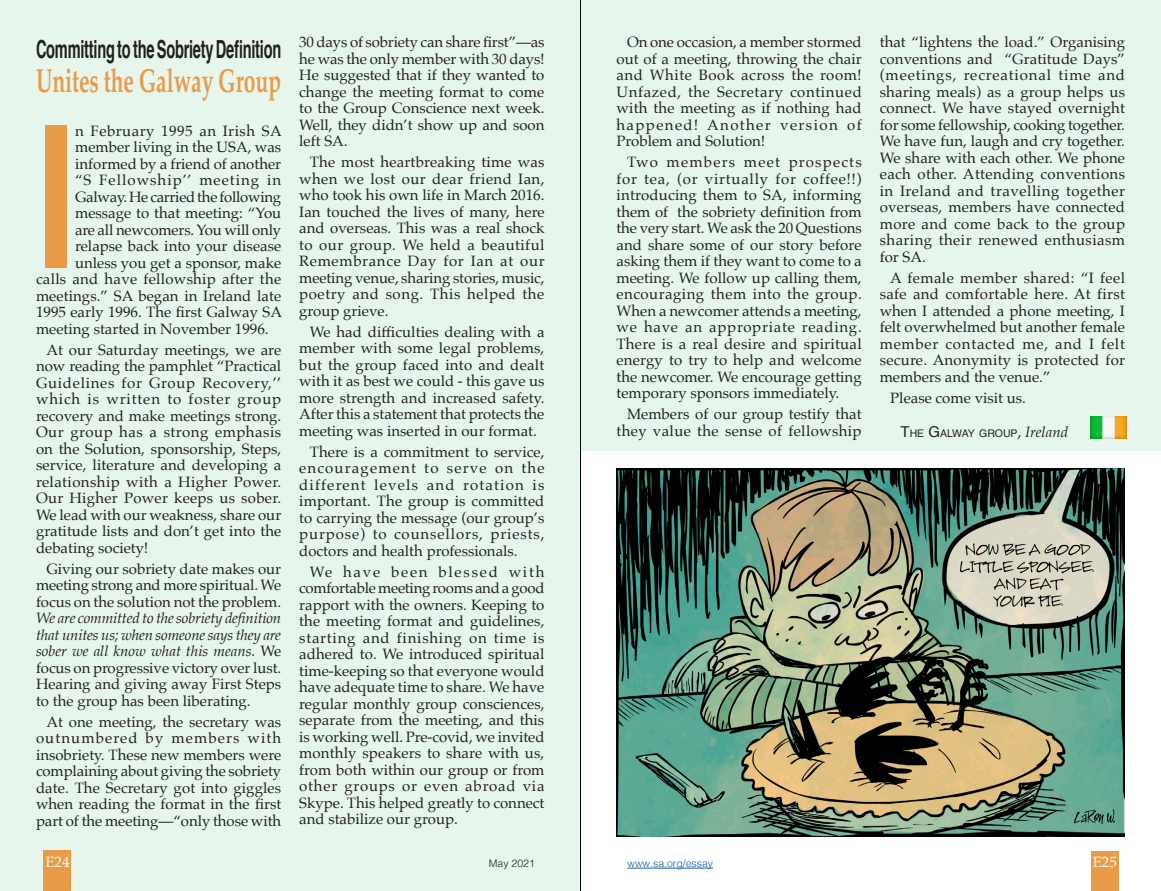
<style>
.page{position:relative;width:1161px;height:891px;background:#fff}
.page>*{position:absolute;margin:0;border:0;box-sizing:border-box;transform-origin:0 0}
.Body_Serif_1{font:700 198.45px "Helvetica";color:#ea9b47;scale:.71 1}
.Body_Serif_1-2{font:700 33.3px "Palatino";color:#ea9b47;scale:.63 1}
.Body_Sans_1{font:700 24.9px "Helvetica";letter-spacing:-.015em;color:#231f20;scale:.59 1}
.Body_Serif_1-3{font:15px/16.5px "Palatino";color:#231f20;text-align:justify}
.Body_Serif_1-4{font:15px/16.5px "Palatino";letter-spacing:.025em;color:#231f20;text-align:right}
.Body_Serif_1-5{font:15px "Palatino";letter-spacing:.02em;color:#231f20}
.Body_Serif_1-6{font:15px "Palatino";letter-spacing:-.02em;color:#231f20}
.Body_Serif_1-7{font:15px "Palatino";letter-spacing:.065em;color:#231f20}
.Body_Serif_1-8{font:15px "Palatino";letter-spacing:.035em;color:#231f20}
.t1{font:15px "Palatino";color:#fff}
.Body_Serif_1-9{font:10.5px "Helvetica";color:#231f20}
.t2{font:300 10.5px "Helvetica";color:#175d9e}
.t3{font:300 10.5px "Helvetica";color:#231f20}
.s1{font-style:italic}
.s2{font-size:15px}
.s3{font-family:"Palatino";font-size:15px}
.s4{font-family:"Palatino";font-style:italic;font-size:15px}
</style>
<div class="page">
<hr style="left:580px;top:0;width:1px;height:891px;background:#000">
<div style="left:581px;top:0;width:580px;height:451px;background:#e7f6ed"></div>
<div style="left:0;top:0;width:580px;height:891px;background:#e7f6ed"></div>
<img style="left:616px;top:468px;width:509px;height:369px">
<img style="left:1090px;top:416px;width:37px;height:23px">
<div style="left:44px;top:850px;width:27px;height:41px;background:#ea9b47"></div>
<div style="left:1091px;top:851px;width:28px;height:40px;background:#ea9b47"></div>
<hr style="left:627px;top:868px;width:86px;height:1px;background:#175d9e">
<p class="Body_Sans_1" style="left:36px;top:29px;width:417px">Committing to the Sobriety Definition</p>
<p class="Body_Serif_1-2" style="left:36px;top:53px;width:391px">Unites the Galway Group</p>
<p class="Body_Serif_1" style="left:36px;top:38px;width:57px">I</p>
<p class="Body_Serif_1-8" style="left:75px;top:118px;width:208px">n February 1995 an Irish SA</p>
<p class="Body_Serif_1-3" style="left:75px;top:139px;width:208px">member living in the USA, was</p>
<p class="Body_Serif_1-3" style="left:75px;top:156px;width:208px">informed by a friend of another</p>
<p class="Body_Serif_1-7" style="left:75px;top:168px;width:208px">“S Fellowship’’ meeting in</p>
<p class="Body_Serif_1-6" style="left:75px;top:184px;width:208px">Galway. He carried the following</p>
<p class="Body_Serif_1-3" style="left:75px;top:205px;width:208px">message to that meeting: “You</p>
<p class="Body_Serif_1-3" style="left:75px;top:222px;width:208px">are all newcomers. You will only</p>
<p class="Body_Serif_1-3" style="left:75px;top:238px;width:208px">relapse back into your disease</p>
<p class="Body_Serif_1-3" style="left:75px;top:255px;width:208px">unless you get a sponsor, make</p>
<p class="Body_Serif_1-5" style="left:36px;top:267px;width:247px">calls and have fellowship after the</p>
<p class="Body_Serif_1-3" style="left:36px;top:288px;width:247px">meetings.” SA began in Ireland late</p>
<p class="Body_Serif_1-3" style="left:36px;top:304px;width:248px">1995 early 1996. The first Galway SA</p>
<p class="Body_Serif_1-3" style="left:36px;top:321px;width:234px">meeting started in November 1996.</p>
<p class="Body_Serif_1-3" style="left:36px;top:342px;width:247px;text-indent:10px">At our Saturday meetings, we are now reading the pamphlet “Practical Guidelines for Group Recovery,’’ which is written to foster group recovery and make meetings strong.<br>Our group has a strong emphasis on the Solution, sponsorship, Steps, service, literature and developing a relationship with a Higher Power.<br>Our Higher Power keeps us sober.<br>We lead with our weakness, share our gratitude lists and don’t get into the debating society!</p>
<p class="Body_Serif_1-3" style="left:36px;top:561px;width:247px;text-indent:10px">Giving our sobriety date makes our meeting strong and more spiritual. We focus on the solution not the problem.<br><span class="s1">We are committed to the sobriety definition that unites us; when someone says they are sober we all know what this means.</span> We focus on progressive victory over lust.<br>Hearing and giving away First Steps to the group has been liberating.</p>
<p class="Body_Serif_1-3" style="left:36px;top:714px;width:247px;text-indent:10px">At one meeting, the secretary was outnumbered by members with insobriety. These new members were complaining about giving the sobriety date. The Secretary got into giggles when reading the format in the first part of the meeting—“only those with</p>
<p class="Body_Serif_1-3" style="left:299px;top:34px;width:247px">30 days of sobriety can share first”—as he was the only member with 30 days!<br>He suggested that if they wanted to change the meeting format to come to the Group Conscience next week.<br>Well, they didn’t show up and soon left SA.</p>
<p class="Body_Serif_1-3" style="left:299px;top:154px;width:247px;text-indent:10px">The most heartbreaking time was when we lost our dear friend Ian, who took his own life in March 2016.<br>Ian touched the lives of many, here and overseas. This was a real shock to our group. We held a beautiful Remembrance Day for Ian at our meeting venue, sharing stories, music, poetry and song. This helped the group grieve.</p>
<p class="Body_Serif_1-3" style="left:299px;top:324px;width:247px;text-indent:10px">We had difficulties dealing with a member with some legal problems, but the group faced into and dealt with it as best we could - this gave us more strength and increased safety.<br>After this a statement that protects the meeting was inserted in our format.</p>
<p class="Body_Serif_1-3" style="left:299px;top:444px;width:247px;text-indent:10px">There is a commitment to service, encouragement to serve on the different levels and rotation is important. The group is committed to carrying the message (our group’s purpose) to counsellors, priests, doctors and health professionals.</p>
<p class="Body_Serif_1-3" style="left:299px;top:564px;width:247px;text-indent:10px">We have been blessed with comfortable meeting rooms and a good rapport with the owners. Keeping to the meeting format and guidelines, starting and finishing on time is adhered to. We introduced spiritual time-keeping so that everyone would have adequate time to share. We have regular monthly group consciences, separate from the meeting, and this is working well. Pre-covid, we invited monthly speakers to share with us, from both within our group or from other groups or even abroad via Skype. This helped greatly to connect and stabilize our group.</p>
<p class="Body_Serif_1-3" style="left:616px;top:34px;width:247px;text-indent:10px">On one occasion, a member stormed out of a meeting, throwing the chair and White Book across the room!<br>Unfazed, the Secretary continued with the meeting as if nothing had happened! Another version of Problem and Solution!</p>
<p class="Body_Serif_1-3" style="left:616px;top:154px;width:247px;text-indent:10px">Two members meet prospects for tea, (or virtually for coffee!!) introducing them to SA, informing them of the sobriety definition from the very start. We ask the 20 Questions and share some of our story before asking them if they want to come to a meeting. We follow up calling them, encouraging them into the group.<br>When a newcomer attends a meeting, we have an appropriate reading.<br>There is a real desire and spiritual energy to try to help and welcome the newcomer. We encourage getting temporary sponsors immediately.</p>
<p class="Body_Serif_1-4" style="left:616px;top:406px;width:247px">Members of our group testify that they value the sense of fellowship</p>
<p class="Body_Serif_1-3" style="left:880px;top:34px;width:247px">that “lightens the load.” Organising conventions and “Gratitude Days” (meetings, recreational time and sharing meals) as a group helps us connect. We have stayed overnight for some fellowship, cooking together.<br>We have fun, laugh and cry together.<br>We share with each other. We phone each other. Attending conventions in Ireland and travelling together overseas, members have connected more and come back to the group sharing their renewed enthusiasm for SA.</p>
<p class="Body_Serif_1-3" style="left:880px;top:270px;width:247px;text-indent:10px">A female member shared: “I feel safe and comfortable here. At first when I attended a phone meeting, I felt overwhelmed but another female member contacted me, and I felt secure. Anonymity is protected for members and the venue.”</p>
<p class="Body_Serif_1-3" style="left:890px;top:390px;width:137px">Please come visit us.</p>
<p class="Body_Serif_1-9" style="left:901px;top:426px;width:169px"><span class="s2">T</span>HE <span class="s2">G</span>ALWAY GROUP<span class="s3">,</span> <span class="s4">Ireland</span></p>
<p class="t1" style="left:45px;top:850px;width:26px">E24</p>
<p class="t3" style="left:489px;top:855px;width:48px">May 2021</p>
<p class="t2" style="left:627px;top:855px;width:87px">www.sa.org/essay</p>
<p class="t1" style="left:1093px;top:850px;width:26px">E25</p>
</div>
